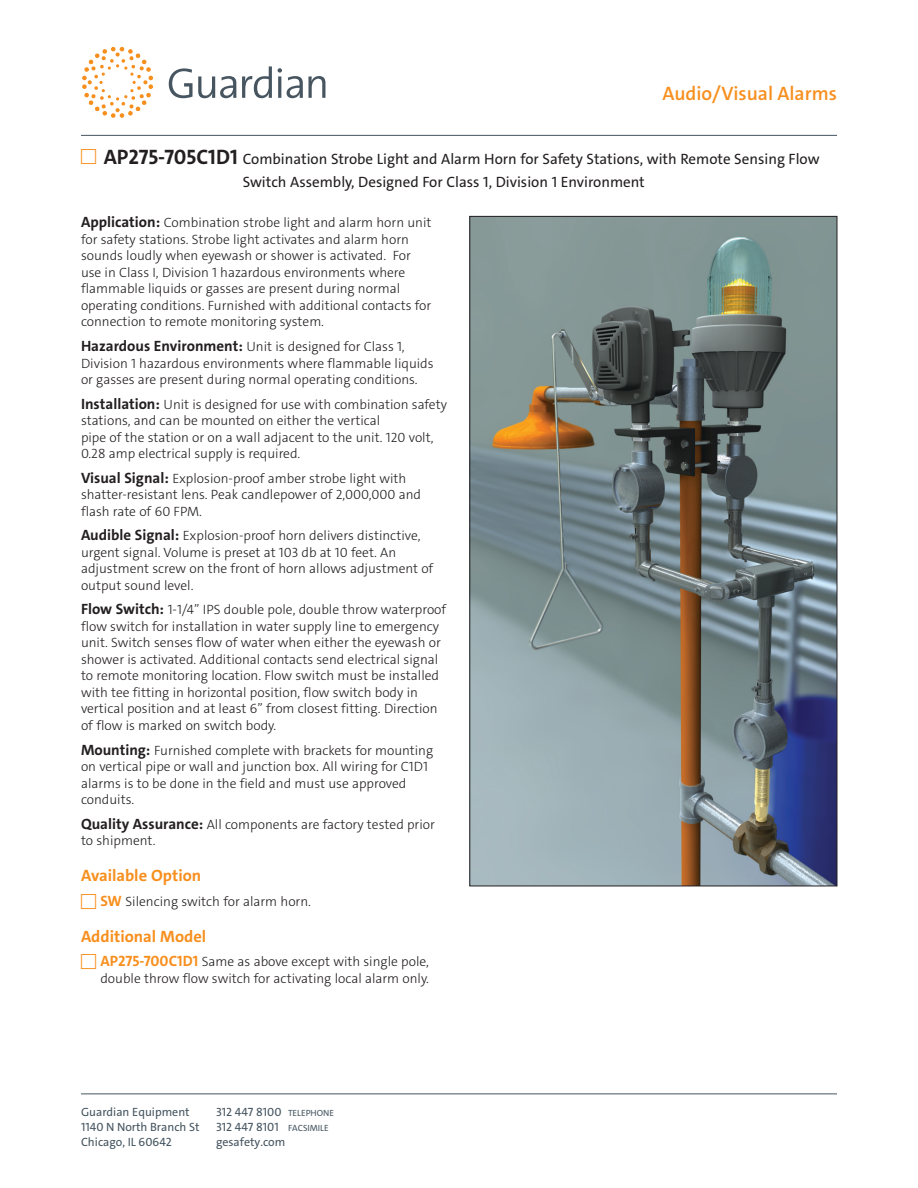
<style>
.page{position:relative;width:918px;height:1188px;background:#fff}
.page>*{position:absolute;margin:0;border:0;box-sizing:border-box;transform-origin:0 0}
.t1{font:600 19.5px "The Sans C4 s";color:#f78f1e}
.Options_Head{font:700 16.5px "The Sans C4 s";color:#f78f1e}
.t2{font:15px/22.5px "The Sans C4 s";color:#231f20}
.Body{font:300 13.5px/16.5px "The Sans C4 s";color:#231f20}
.t3{font:12px "The Sans C4 s";color:#465560}
.s1{font-weight:700;font-size:21px}
.s2{font-weight:700;font-size:15px}
.s3{font-weight:700;font-size:15px;color:#f78f1e}
.s4{font-size:9px}
</style>
<div class="page">
<hr style="left:81px;top:1094px;width:756px;height:1px;background:#465560">
<svg style="left:242px;top:66px;width:30px;height:32px"></svg>
<svg style="left:278px;top:68px;width:25px;height:30px"></svg>
<svg style="left:309px;top:76px;width:16px;height:22px"></svg>
<svg style="left:169px;top:68px;width:67px;height:30px"></svg>
<svg style="left:82px;top:47px;width:71px;height:71px"></svg>
<hr style="left:81px;top:135px;width:756px;height:1px;background:#465560">
<img style="left:471px;top:218px;width:364px;height:666px">
<h1 class="t1" style="left:662px;top:81px;width:176px">Audio/Visual Alarms</h1>
<p class="t2" style="left:243px;top:148px;width:578px;text-indent:-139px"><span class="s1">AP275-705C1D1</span> Combination Strobe Light and Alarm Horn for Safety Stations, with Remote Sensing Flow<br>Switch Assembly, Designed For Class 1, Division 1 Environment</p>
<p class="Body" style="left:81px;top:215px;width:352px"><span class="s2">Application:</span> Combination strobe light and alarm horn unit for safety stations. Strobe light activates and alarm horn sounds loudly when eyewash or shower is activated. For use in Class I, Division 1 hazardous environments where flammable liquids or gasses are present during normal operating conditions. Furnished with additional contacts for connection to remote monitoring system.</p>
<p class="Body" style="left:81px;top:338px;width:354px"><span class="s2">Hazardous Environment:</span> Unit is designed for Class 1,<br>Division 1 hazardous environments where flammable liquids or gasses are present during normal operating conditions.</p>
<p class="Body" style="left:81px;top:396px;width:367px"><span class="s2">Installation:</span> Unit is designed for use with combination safety stations, and can be mounted on either the vertical<br>pipe of the station or on a wall adjacent to the unit. 120 volt, 0.28 amp electrical supply is required.</p>
<p class="Body" style="left:81px;top:470px;width:342px"><span class="s2">Visual Signal:</span> Explosion-proof amber strobe light with shatter-resistant lens. Peak candlepower of 2,000,000 and flash rate of 60 FPM.</p>
<p class="Body" style="left:81px;top:528px;width:354px"><span class="s2">Audible Signal:</span> Explosion-proof horn delivers distinctive, urgent signal. Volume is preset at 103 db at 10 feet. An adjustment screw on the front of horn allows adjustment of output sound level.</p>
<p class="Body" style="left:81px;top:602px;width:367px"><span class="s2">Flow Switch:</span> 1-1/4” IPS double pole, double throw waterproof flow switch for installation in water supply line to emergency unit. Switch senses flow of water when either the eyewash or shower is activated. Additional contacts send electrical signal to remote monitoring location. Flow switch must be installed with tee fitting in horizontal position, flow switch body in vertical position and at least 6” from closest fitting. Direction of flow is marked on switch body.</p>
<p class="Body" style="left:81px;top:742px;width:354px"><span class="s2">Mounting:</span> Furnished complete with brackets for mounting on vertical pipe or wall and junction box. All wiring for C1D1 alarms is to be done in the field and must use approved conduits.</p>
<p class="Body" style="left:81px;top:816px;width:355px"><span class="s2">Quality Assurance:</span> All components are factory tested prior to shipment.</p>
<p class="Options_Head" style="left:81px;top:865px;width:122px">Available Option</p>
<p class="Body" style="left:100px;top:893px;width:212px"><span class="s3">SW</span> Silencing switch for alarm horn.</p>
<p class="Options_Head" style="left:81px;top:926px;width:127px">Additional Model</p>
<p class="Body" style="left:100px;top:954px;width:330px"><span class="s3">AP275-700C1D1</span> Same as above except with single pole, double throw flow switch for activating local alarm only.</p>
<p class="t3" style="left:81px;top:1104px;width:110px">Guardian Equipment</p>
<p class="t3" style="left:216px;top:1104px;width:120px">312 447 8100 <span class="s4">TELEPHONE</span></p>
<p class="t3" style="left:81px;top:1119px;width:120px">1140 N North Branch St</p>
<p class="t3" style="left:216px;top:1119px;width:114px">312 447 8101 <span class="s4">FACSIMILE</span></p>
<p class="t3" style="left:81px;top:1134px;width:93px">Chicago, IL 60642</p>
<p class="t3" style="left:216px;top:1134px;width:71px">gesafety.com</p>
</div>
